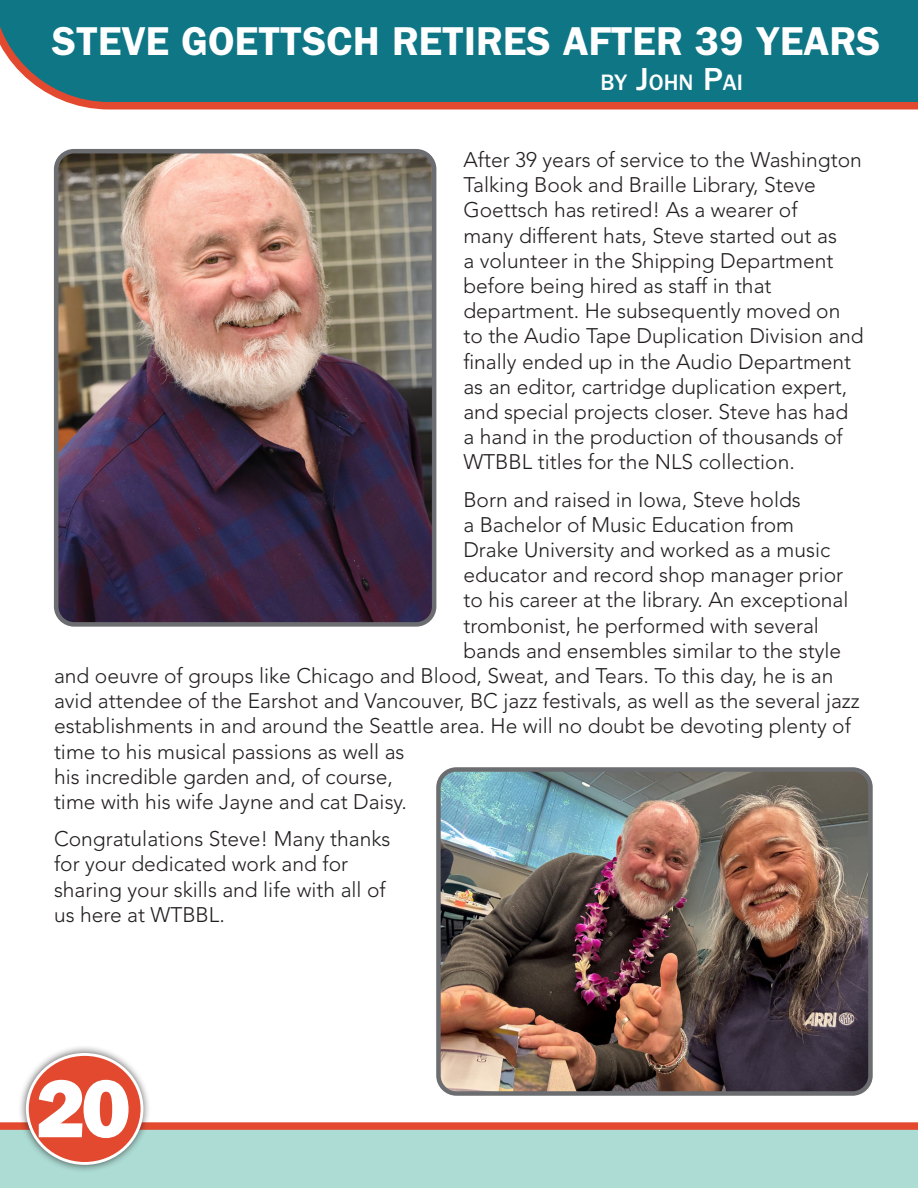
<style>
.page{position:relative;width:918px;height:1188px;background:#fff}
.page>*{position:absolute;margin:0;border:0;box-sizing:border-box;transform-origin:0 0}
.t1{font:82.5px "ITC Franklin Gothic Std Hvy";color:#fff}
.t2{font:600 40.5px "ITC Franklin Gothic Std";color:#fff}
.t3{font:500 23.1px "ITC Franklin Gothic Std";color:#fff}
.t4{font:300 21px/25.2px "Avenir LT Std";color:#231f20}
.s1{font-size:33px}
</style>
<div class="page">
<svg style="left:0;top:1122px;width:918px;height:66px;background:#b2ccc2"></svg>
<div style="left:18px;top:1045px;width:134px;height:128px;background:#231f20;opacity:.75"></div>
<div style="left:27px;top:1054px;width:115px;height:109px;background:#e2492f;border-radius:50%"></div>
<div style="left:26px;top:1053px;width:117px;height:112px;border:3px solid #fff;border-radius:50%"></div>
<svg style="left:0;top:0;width:918px;height:110px;background:#237682"></svg>
<img style="left:441px;top:772px;width:427px;height:319px">
<div style="left:436px;top:767px;width:437px;height:329px;border:4px solid #6c6d70;border-radius:18px"></div>
<img style="left:59px;top:154px;width:372px;height:468px">
<div style="left:54px;top:149px;width:382px;height:478px;border:4px solid #6c6d70;border-radius:18px"></div>
<p class="t2" style="left:52px;top:17px;width:830px">STEVE GOETTSCH RETIRES AFTER 39 YEARS</p>
<p class="t3" style="left:600px;top:69px;width:144px">BY <span class="s1">J</span>OHN <span class="s1">P</span>AI</p>
<p class="t4" style="left:463px;top:147px;width:402px">After 39 years of service to the Washington Talking Book and Braille Library, Steve Goettsch has retired! As a wearer of<br>many different hats, Steve started out as<br>a volunteer in the Shipping Department before being hired as staff in that department. He subsequently moved on to the Audio Tape Duplication Division and finally ended up in the Audio Department as an editor, cartridge duplication expert, and special projects closer. Steve has had a hand in the production of thousands of WTBBL titles for the NLS collection.</p>
<p class="t4" style="left:463px;top:487px;width:339px">Born and raised in Iowa, Steve holds</p>
<p class="t4" style="left:463px;top:512px;width:332px">a Bachelor of Music Education from</p>
<p class="t4" style="left:463px;top:537px;width:368px">Drake University and worked as a music</p>
<p class="t4" style="left:463px;top:563px;width:381px">educator and record shop manager prior</p>
<p class="t4" style="left:463px;top:588px;width:387px">to his career at the library. An exceptional</p>
<p class="t4" style="left:463px;top:613px;width:357px">trombonist, he performed with several</p>
<p class="t4" style="left:463px;top:638px;width:379px">bands and ensembles similar to the style</p>
<p class="t4" style="left:54px;top:663px;width:781px">and oeuvre of groups like Chicago and Blood, Sweat, and Tears. To this day, he is an</p>
<p class="t4" style="left:54px;top:689px;width:807px">avid attendee of the Earshot and Vancouver, BC jazz festivals, as well as the several jazz</p>
<p class="t4" style="left:54px;top:714px;width:798px">establishments in and around the Seattle area. He will no doubt be devoting plenty of</p>
<p class="t4" style="left:54px;top:739px;width:352px">time to his musical passions as well as</p>
<p class="t4" style="left:54px;top:764px;width:340px">his incredible garden and, of course,</p>
<p class="t4" style="left:54px;top:789px;width:354px">time with his wife Jayne and cat Daisy.</p>
<p class="t4" style="left:54px;top:827px;width:338px">Congratulations Steve! Many thanks for your dedicated work and for sharing your skills and life with all of us here at WTBBL.</p>
<h1 class="t1" style="left:36px;top:1060px;width:96px">20</h1>
</div>
